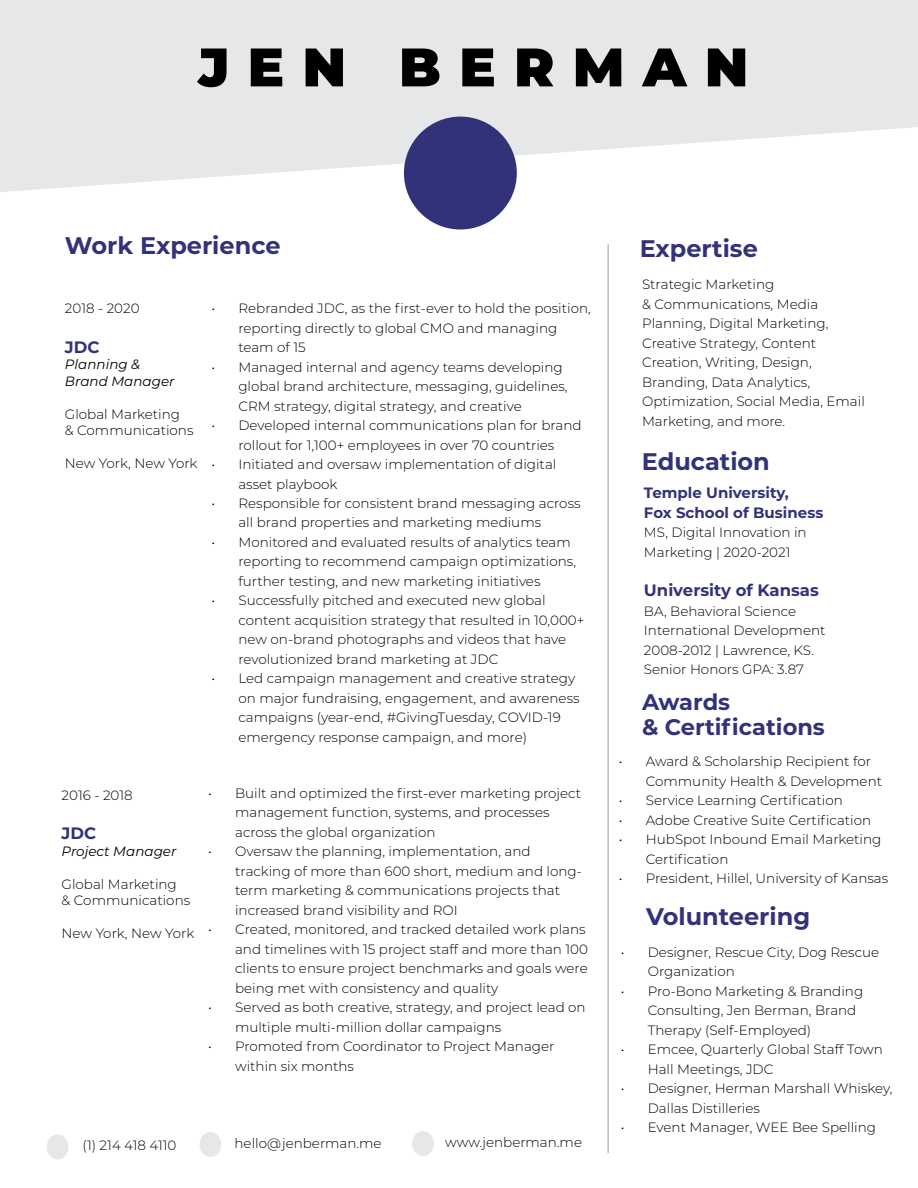
<style>
.page{position:relative;width:918px;height:1188px;background:#fff}
.page>*{position:absolute;margin:0;border:0;box-sizing:border-box;transform-origin:0 0}
.t1{font:900 54.15px "Montserrat";letter-spacing:.34em;color:#000}
.t2{font:700 24px "Montserrat";color:#32327a}
.t3{font:700 22.5px/25px "Montserrat";color:#32327a}
.t4{font:700 16.5px "Montserrat";color:#32327a}
.t5{font:700 15px/19.8px "Montserrat";color:#32327a}
.t6{font:300 13.5px/19.5px "Montserrat";color:#000}
.t7{font:italic 13.5px/16.5px "Montserrat";color:#000}
</style>
<div class="page">
<svg style="left:0;top:0;width:918px;height:192px;fill:#e6e7e8"></svg>
<div style="left:404px;top:117px;width:113px;height:112px;background:#32327a;border-radius:50%"></div>
<div style="left:47px;top:1134px;width:22px;height:25px;background:#e6e7e8;border-radius:50%"></div>
<div style="left:200px;top:1132px;width:21px;height:25px;background:#e6e7e8;border-radius:50%"></div>
<div style="left:412px;top:1131px;width:22px;height:25px;background:#e6e7e8;border-radius:50%"></div>
<hr style="left:607px;top:244px;width:2px;height:909px;background:#bcbec0">
<h1 class="t1" style="left:198px;top:27px;width:552px">JEN BERMAN</h1>
<h2 class="t2" style="left:65px;top:228px;width:217px">Work Experience</h2>
<h2 class="t2" style="left:640px;top:231px;width:120px">Expertise</h2>
<p class="t6" style="left:65px;top:298px;width:76px">2018 - 2020</p>
<p class="t4" style="left:65px;top:335px;width:36px">JDC</p>
<p class="t7" style="left:65px;top:356px;width:111px">Planning &amp;<br>Brand Manager</p>
<p class="t6" style="left:65px;top:405px;width:130px;line-height:16.5px">Global Marketing<br>&amp; Communications</p>
<p class="t6" style="left:65px;top:453px;width:134px">New York, New York</p>
<p class="t6" style="left:238px;top:298px;width:354px;text-indent:-27px">• Rebranded JDC, as the first-ever to hold the position, reporting directly to global CMO and managing team of 15</p>
<p class="t6" style="left:238px;top:357px;width:331px;text-indent:-27px">• Managed internal and agency teams developing global brand architecture, messaging, guidelines,<br>CRM strategy, digital strategy, and creative</p>
<p class="t6" style="left:211px;top:415px;width:372px;text-align:center">• Developed internal communications plan for brand rollout for 1,100+ employees in over 70 countries</p>
<p class="t6" style="left:238px;top:454px;width:319px;text-indent:-27px">• Initiated and oversaw implementation of digital asset playbook</p>
<p class="t6" style="left:238px;top:493px;width:344px;text-indent:-27px">• Responsible for consistent brand messaging across all brand properties and marketing mediums</p>
<p class="t6" style="left:238px;top:532px;width:339px;text-indent:-27px">• Monitored and evaluated results of analytics team reporting to recommend campaign optimizations, further testing, and new marketing initiatives</p>
<p class="t6" style="left:238px;top:591px;width:348px;text-indent:-27px">• Successfully pitched and executed new global content acquisition strategy that resulted in 10,000+ new on-brand photographs and videos that have revolutionized brand marketing at JDC</p>
<p class="t6" style="left:238px;top:668px;width:343px;text-indent:-27px">• Led campaign management and creative strategy on major fundraising, engagement, and awareness campaigns (year-end, #GivingTuesday, COVID-19 emergency response campaign, and more)</p>
<p class="t6" style="left:62px;top:785px;width:73px">2016 - 2018</p>
<p class="t4" style="left:62px;top:821px;width:36px">JDC</p>
<p class="t7" style="left:62px;top:842px;width:116px">Project Manager</p>
<p class="t6" style="left:62px;top:875px;width:130px;line-height:16.5px">Global Marketing<br>&amp; Communications</p>
<p class="t6" style="left:62px;top:923px;width:134px">New York, New York</p>
<p class="t6" style="left:235px;top:783px;width:348px;text-indent:-27px">• Built and optimized the first-ever marketing project management function, systems, and processes across the global organization</p>
<p class="t6" style="left:235px;top:841px;width:348px;text-indent:-27px">• Oversaw the planning, implementation, and tracking of more than 600 short, medium and long&shy;term marketing &amp; communications projects that increased brand visibility and ROI</p>
<p class="t6" style="left:235px;top:919px;width:354px;text-indent:-27px">• Created, monitored, and tracked detailed work plans and timelines with 15 project staff and more than 100 clients to ensure project benchmarks and goals were being met with consistency and quality</p>
<p class="t6" style="left:235px;top:997px;width:352px;text-indent:-27px">• Served as both creative, strategy, and project lead on multiple multi-million dollar campaigns</p>
<p class="t6" style="left:235px;top:1036px;width:321px;text-indent:-27px">• Promoted from Coordinator to Project Manager within six months</p>
<p class="t6" style="left:83px;top:1135px;width:95px">(1) 214 418 4110</p>
<p class="t6" style="left:235px;top:1133px;width:149px">hello@jenberman.me</p>
<p class="t6" style="left:445px;top:1132px;width:138px">www.jenberman.me</p>
<p class="t6" style="left:642px;top:274px;width:224px">Strategic Marketing<br>&amp; Communications, Media<br>Planning, Digital Marketing,<br>Creative Strategy, Content<br>Creation, Writing, Design,<br>Branding, Data Analytics,<br>Optimization, Social Media, Email<br>Marketing, and more.</p>
<h2 class="t2" style="left:642px;top:444px;width:130px">Education</h2>
<p class="t5" style="left:644px;top:482px;width:181px">Temple University,<br>Fox School of Business</p>
<p class="t6" style="left:644px;top:522px;width:164px">MS, Digital Innovation in<br>Marketing | 2020-2021</p>
<p class="t4" style="left:644px;top:578px;width:176px">University of Kansas</p>
<p class="t6" style="left:644px;top:601px;width:183px">BA, Behavioral Science<br>International Development<br>2008-2012 | Lawrence, KS.<br>Senior Honors GPA: 3.87</p>
<h3 class="t3" style="left:642px;top:689px;width:184px">Awards<br>&amp; Certifications</h3>
<p class="t6" style="left:646px;top:751px;width:238px;text-indent:-27px">• Award &amp; Scholarship Recipient for<br>Community Health &amp; Development</p>
<p class="t6" style="left:619px;top:790px;width:226px">• Service Learning Certification</p>
<p class="t6" style="left:619px;top:810px;width:254px">• Adobe Creative Suite Certification</p>
<p class="t6" style="left:646px;top:829px;width:237px;text-indent:-27px">• HubSpot Inbound Email Marketing<br>Certification</p>
<p class="t6" style="left:619px;top:868px;width:271px">• President, Hillel, University of Kansas</p>
<h2 class="t2" style="left:646px;top:900px;width:165px">Volunteering</h2>
<p class="t6" style="left:648px;top:942px;width:233px;text-indent:-27px">• Designer, Rescue City, Dog Rescue<br>Organization</p>
<p class="t6" style="left:648px;top:981px;width:217px;text-indent:-27px">• Pro-Bono Marketing &amp; Branding<br>Consulting, Jen Berman, Brand<br>Therapy (Self-Employed)</p>
<p class="t6" style="left:648px;top:1039px;width:237px;text-indent:-27px">• Emcee, Quarterly Global Staff Town<br>Hall Meetings, JDC</p>
<p class="t6" style="left:648px;top:1078px;width:246px;text-indent:-27px">• Designer, Herman Marshall Whiskey,<br>Dallas Distilleries</p>
<p class="t6" style="left:621px;top:1117px;width:257px">• Event Manager, WEE Bee Spelling</p>
</div>
